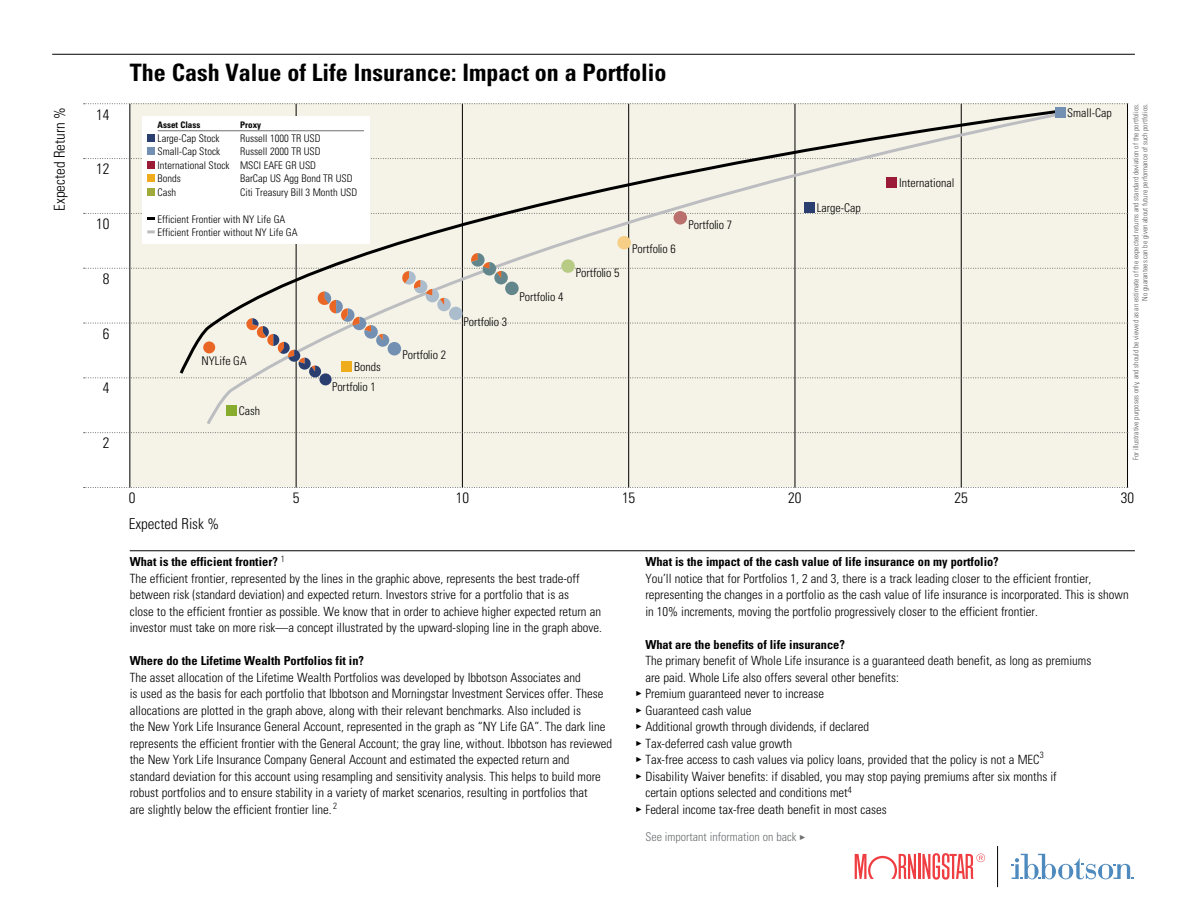
<style>
.page{position:relative;width:1188px;height:918px;background:#fff}
.page>*{position:absolute;margin:0;border:0;box-sizing:border-box;transform-origin:0 0}
.t1{font:700 condensed 24px "Univers";color:#000}
.t2{font:300 condensed 15px "Univers";color:#000}
.t3{font:300 condensed 12.75px/16.5px "Univers";color:#000}
.t4{font:700 condensed 12.3px "Univers";color:#000}
.t5{font:300 condensed 12px "Univers";color:#000}
.t6{font:300 condensed 12px "Univers";color:#6d6f71}
.t7{font:300 condensed 10.5px/13.5px "Univers";color:#000}
.t8{font:10.5px/16.5px "FF Dingbats Arrows One";color:#000;text-align:justify}
.t9{font:700 condensed 9px "Univers";color:#000}
.t10{font:300 condensed 9px "Univers";color:#000}
.t11{font:300 condensed 7.5px/9px "Univers";color:#58595b;text-align:right}
</style>
<div class="page">
<div style="left:130px;top:104px;width:997px;height:384px;background:#f5f3e7"></div>
<hr style="left:1127px;top:104px;width:1px;height:384px;background:#000">
<hr style="left:296px;top:104px;width:1px;height:384px;background:#000">
<hr style="left:462px;top:104px;width:1px;height:384px;background:#000">
<hr style="left:628px;top:104px;width:1px;height:384px;background:#000">
<hr style="left:795px;top:104px;width:1px;height:384px;background:#000">
<hr style="left:961px;top:104px;width:1px;height:384px;background:#000">
<hr style="left:130px;top:104px;width:1px;height:384px;background:#000">
<svg style="left:84px;top:432px;width:1044px;height:1px"></svg>
<svg style="left:84px;top:158px;width:1044px;height:1px"></svg>
<svg style="left:84px;top:103px;width:1044px;height:1px"></svg>
<svg style="left:84px;top:487px;width:1044px;height:1px"></svg>
<hr style="left:52px;top:54px;width:1083px;height:1px;background:#000">
<hr style="left:130px;top:551px;width:1005px;height:1px;background:#000">
<svg style="left:205px;top:111px;width:860px;height:316px"></svg>
<div style="left:319px;top:373px;width:13px;height:12px;background:#2a3f6f;border-radius:6px"></div>
<div style="left:1056px;top:107px;width:10px;height:11px;background:#738fb2"></div>
<svg style="left:1012px;top:854px;width:122px;height:25px"></svg>
<hr style="left:918px;top:854px;width:2px;height:25px;background:#ef3e42">
<svg style="left:855px;top:854px;width:61px;height:25px"></svg>
<svg style="left:922px;top:853px;width:63px;height:27px"></svg>
<hr style="left:997px;top:846px;width:1px;height:41px;background:#000">
<svg style="left:674px;top:211px;width:13px;height:14px"></svg>
<div style="left:804px;top:202px;width:11px;height:11px;background:#2a3f6f"></div>
<div style="left:886px;top:177px;width:11px;height:10px;background:#9b1b36"></div>
<div style="left:226px;top:405px;width:11px;height:11px;background:#88ac2e"></div>
<svg style="left:84px;top:253px;width:1044px;height:125px"></svg>
<div style="left:142px;top:116px;width:228px;height:128px;background:#fff"></div>
<hr style="left:158px;top:131px;width:206px;height:1px;background:#6d6f71">
<div style="left:147px;top:188px;width:8px;height:7px;background:#9eaa39"></div>
<div style="left:147px;top:174px;width:8px;height:8px;background:#efad1e"></div>
<div style="left:147px;top:161px;width:8px;height:7px;background:#9b1b36"></div>
<div style="left:147px;top:147px;width:8px;height:8px;background:#738fb2"></div>
<div style="left:147px;top:134px;width:8px;height:7px;background:#2a3f6f"></div>
<svg style="left:84px;top:213px;width:1044px;height:7px"></svg>
<svg style="left:147px;top:230px;width:8px;height:3px"></svg>
<p class="t2" style="left:50px;top:211px;width:105px;rotate:-90deg">Expected Return %</p>
<p class="t2" style="left:96px;top:105px;width:15px">14</p>
<p class="t2" style="left:96px;top:160px;width:15px">12</p>
<p class="t2" style="left:96px;top:215px;width:15px">10</p>
<p class="t2" style="left:103px;top:270px;width:8px">8</p>
<p class="t2" style="left:103px;top:324px;width:8px">6</p>
<p class="t2" style="left:103px;top:379px;width:8px">4</p>
<p class="t2" style="left:103px;top:434px;width:8px">2</p>
<h1 class="t1" style="left:130px;top:58px;width:538px">The Cash Value of Life Insurance: Impact on a Portfolio</h1>
<p class="t9" style="left:158px;top:119px;width:44px">Asset Class</p>
<p class="t9" style="left:240px;top:119px;width:22px">Proxy</p>
<p class="t7" style="left:158px;top:131px;width:64px">Large-Cap Stock</p>
<p class="t7" style="left:240px;top:131px;width:82px">Russell 1000 TR USD</p>
<p class="t7" style="left:158px;top:144px;width:64px">Small-Cap Stock</p>
<p class="t7" style="left:158px;top:144px;width:165px;text-indent:82px">Russell 2000 TR USD<br>International Stock MSCI EAFE GR USD<br>Bonds</p>
<p class="t7" style="left:240px;top:171px;width:114px">BarCap US Agg Bond TR USD</p>
<p class="t7" style="left:158px;top:185px;width:20px">Cash</p>
<p class="t7" style="left:240px;top:185px;width:119px">Citi Treasury Bill 3 Month USD</p>
<p class="t7" style="left:158px;top:212px;width:141px">Efficient Frontier with NY Life GA<br>Efficient Frontier without NY Life GA</p>
<p class="t5" style="left:201px;top:353px;width:47px">NYLife GA</p>
<p class="t5" style="left:239px;top:404px;width:23px">Cash</p>
<p class="t5" style="left:354px;top:359px;width:28px">Bonds</p>
<p class="t5" style="left:332px;top:380px;width:45px">Portfolio 1</p>
<p class="t5" style="left:402px;top:348px;width:45px">Portfolio 2</p>
<p class="t5" style="left:463px;top:314px;width:45px">Portfolio 3</p>
<p class="t5" style="left:520px;top:290px;width:45px">Portfolio 4</p>
<p class="t5" style="left:576px;top:266px;width:45px">Portfolio 5</p>
<p class="t5" style="left:632px;top:242px;width:45px">Portfolio 6</p>
<p class="t5" style="left:689px;top:217px;width:45px">Portfolio 7</p>
<p class="t5" style="left:817px;top:200px;width:45px">Large-Cap</p>
<p class="t5" style="left:899px;top:175px;width:57px">International</p>
<p class="t5" style="left:1067px;top:105px;width:46px">Small-Cap</p>
<p class="t11" style="left:1131px;top:460px;width:358px;rotate:-90deg">For illustrative purposes only, and should be viewed as an estimate of the expected returns and standard deviation of the portfolios.<br>No guarantees can be given about future performance of such portfolios.</p>
<p class="t2" style="left:129px;top:489px;width:8px">0</p>
<p class="t2" style="left:293px;top:489px;width:8px">5</p>
<p class="t2" style="left:456px;top:489px;width:15px">10</p>
<p class="t2" style="left:622px;top:489px;width:15px">15</p>
<p class="t2" style="left:788px;top:489px;width:15px">20</p>
<p class="t2" style="left:955px;top:489px;width:15px">25</p>
<p class="t2" style="left:1121px;top:489px;width:15px">30</p>
<p class="t2" style="left:129px;top:515px;width:92px">Expected Risk %</p>
<p class="t4" style="left:130px;top:555px;width:157px">What is the efficient frontier? <sup>1</sup></p>
<p class="t3" style="left:130px;top:570px;width:474px">The efficient frontier, represented by the lines in the graphic above, represents the best trade-off between risk (standard deviation) and expected return. Investors strive for a portfolio that is as<br>close to the efficient frontier as possible. We know that in order to achieve higher expected return an investor must take on more risk—a concept illustrated by the upward-sloping line in the graph above.</p>
<p class="t4" style="left:130px;top:654px;width:236px">Where do the Lifetime Wealth Portfolios fit in?</p>
<p class="t3" style="left:130px;top:669px;width:484px">The asset allocation of the Lifetime Wealth Portfolios was developed by Ibbotson Associates and<br>is used as the basis for each portfolio that Ibbotson and Morningstar Investment Services offer. These allocations are plotted in the graph above, along with their relevant benchmarks. Also included is<br>the New York Life Insurance General Account, represented in the graph as “NY Life GA”. The dark line represents the efficient frontier with the General Account; the gray line, without. Ibbotson has reviewed the New York Life Insurance Company General Account and estimated the expected return and standard deviation for this account using resampling and sensitivity analysis. This helps to build more robust portfolios and to ensure stability in a variety of market scenarios, resulting in portfolios that<br>are slightly below the efficient frontier line.<sup>2</sup></p>
<p class="t4" style="left:645px;top:554px;width:355px">What is the impact of the cash value of life insurance on my portfolio?</p>
<p class="t3" style="left:645px;top:570px;width:485px">You’ll notice that for Portfolios 1, 2 and 3, there is a track leading closer to the efficient frontier, representing the changes in a portfolio as the cash value of life insurance is incorporated. This is shown in 10% increments, moving the portfolio progressively closer to the efficient frontier.</p>
<p class="t4" style="left:645px;top:637px;width:201px">What are the benefits of life insurance?</p>
<p class="t3" style="left:645px;top:652px;width:447px">The primary benefit of Whole Life insurance is a guaranteed death benefit, as long as premiums are paid. Whole Life also offers several other benefits:<br>Premium guaranteed never to increase<br>Guaranteed cash value<br>Additional growth through dividends, if declared<br>Tax-deferred cash value growth<br>Tax-free access to cash values via policy loans, provided that the policy is not a MEC</p>
<p class="t8" style="left:636px;top:687px;width:9px">✓ ✓ ✓ ✓ ✓ ✓</p>
<p class="t10" style="left:1040px;top:750px;width:5px">3</p>
<p class="t3" style="left:645px;top:768px;width:413px">Disability Waiver benefits: if disabled, you may stop paying premiums after six months if certain options selected and conditions met<sup>4<br></sup>Federal income tax-free death benefit in most cases</p>
<p class="t6" style="left:645px;top:829px;width:162px">See important information on back ✓</p>
</div>
